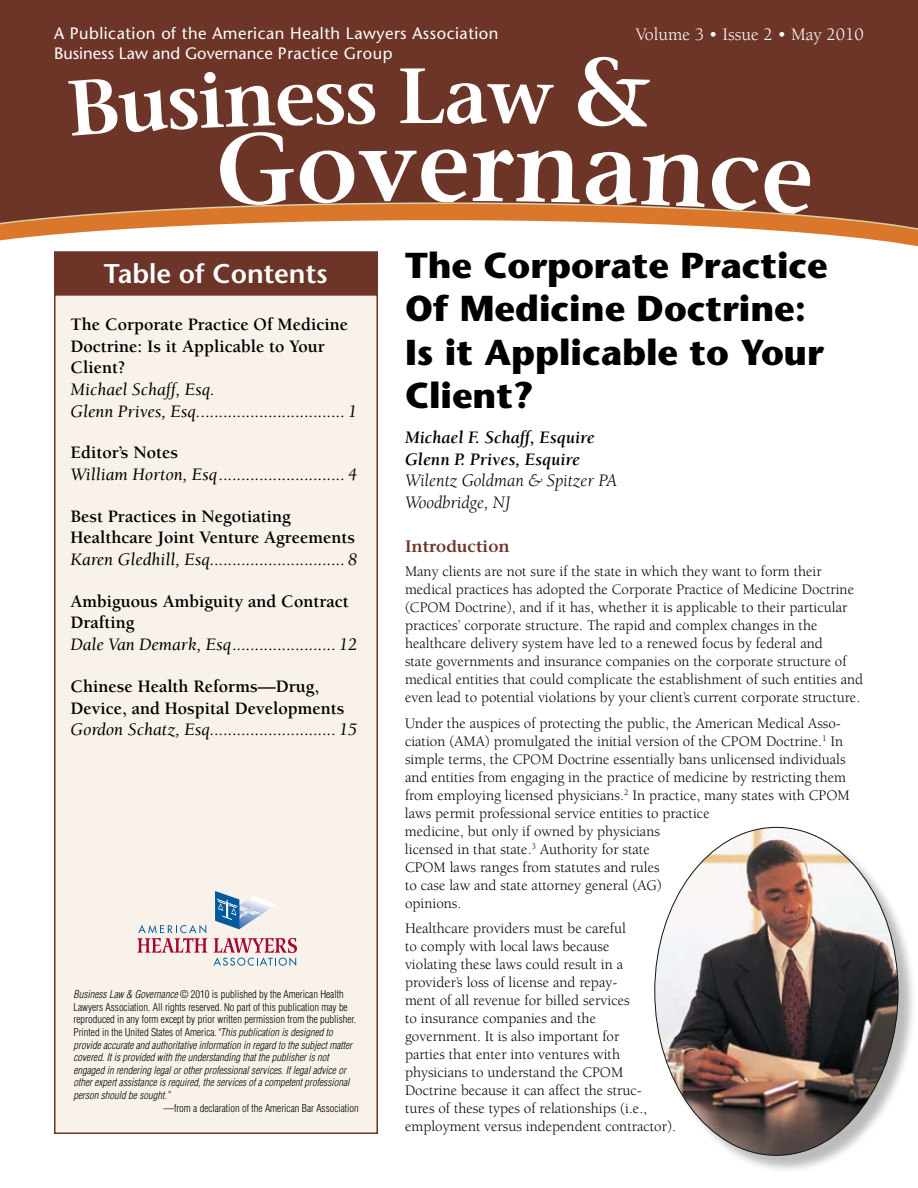
<style>
.page{position:relative;width:918px;height:1188px;background:#fff}
.page>*{position:absolute;margin:0;border:0;box-sizing:border-box;transform-origin:0 0}
.t1{font:600 100.5px "Stone Serif";color:#fff}
.t2{font:600 78px "Stone Serif";color:#fff}
.t3{font:700 36px/43.2px "Stone Sans";color:#000}
.t4{font:600 27px "Stone Sans";color:#fff}
.t5{font:italic 18px/21.6px "Berkeley";color:#000}
.t6{font:700 18px/21.6px "Berkeley";color:#000}
.t7{font:italic 700 18px/21.6px "Berkeley";color:#000}
.t8{font:italic 18px/21.6px "Berkeley";color:#000}
.t9{font:18px "Berkeley";color:#fff}
.t10{font:16.5px/19.8px "Stone Sans";letter-spacing:.03em;color:#fff}
.t11{font:600 16.5px "Stone Serif";color:#6d3527}
.t12{font:15px/18px "Berkeley";color:#000}
.t13{font:italic 300 condensed 10.5px/12.6px "Helvetica";color:#000}
.t14{font:300 condensed 10.5px "Helvetica";color:#000}
.s1{font-style:normal}
</style>
<div class="page">
<div style="left:0;top:0;width:918px;height:233px;background:#6d3527"></div>
<svg style="left:24px;top:202px;width:834px;height:18px"></svg>
<svg style="left:0;top:220px;width:918px;height:27px"></svg>
<div style="left:54px;top:251px;width:324px;height:44px;background:#6d3527;border:2px solid #6d3527"></div>
<div style="left:657px;top:829px;width:260px;height:345px;background:#000;opacity:.27"></div>
<img style="left:655px;top:827px;width:243px;height:328px">
<div style="left:54px;top:294px;width:324px;height:840px;background:#f8f2eb;border:2px solid #6d3527"></div>
<svg style="left:215px;top:891px;width:61px;height:38px"></svg>
<svg style="left:137px;top:925px;width:70px;height:28px"></svg>
<svg style="left:214px;top:938px;width:83px;height:28px"></svg>
<svg style="left:68px;top:202px;width:307px;height:4px"></svg>
<svg style="left:516px;top:202px;width:296px;height:14px"></svg>
<p class="t10" style="left:54px;top:24px;width:446px">A Publication of the American Health Lawyers Association<br>Business Law and Governance Practice Group</p>
<p class="t9" style="left:636px;top:25px;width:230px">Volume 3 • Issue 2 • May 2010</p>
<h2 class="t2" style="left:398px;top:49px;width:92px">La</h2>
<h1 class="t1" style="left:358px;top:106px;width:156px">ver</h1>
<h3 class="t4" style="left:104px;top:257px;width:225px">Table of Contents</h3>
<p class="t6" style="left:70px;top:314px;width:279px">The Corporate Practice Of Medicine<br>Doctrine: Is it Applicable to Your<br>Client?</p>
<p class="t5" style="left:70px;top:379px;width:288px">Michael Schaff, Esq.<br>Glenn Prives, Esq................................. 1</p>
<p class="t6" style="left:70px;top:442px;width:109px">Editor’s Notes</p>
<p class="t5" style="left:70px;top:464px;width:288px">William Horton, Esq............................ 4</p>
<p class="t6" style="left:70px;top:506px;width:286px">Best Practices in Negotiating<br>Healthcare Joint Venture Agreements</p>
<p class="t5" style="left:70px;top:549px;width:288px">Karen Gledhill, Esq.............................. 8</p>
<p class="t6" style="left:70px;top:591px;width:280px">Ambiguous Ambiguity and Contract<br>Drafting</p>
<p class="t5" style="left:70px;top:634px;width:288px">Dale Van Demark, Esq....................... 12</p>
<p class="t6" style="left:70px;top:676px;width:275px">Chinese Health Reforms—Drug,<br>Device, and Hospital Developments</p>
<p class="t5" style="left:70px;top:719px;width:288px">Gordon Schatz, Esq............................ 15</p>
<p class="t13" style="left:73px;top:988px;width:284px">Business Law &amp; Governance <span class="s1">© 2010 is published by the American Health Lawyers Association. All rights reserved. No part of this publication may be reproduced in any form except by prior written permission from the publisher.<br>Printed in the United States of America.</span>“This publication is designed to provide accurate and authoritative information in regard to the subject matter covered. It is provided with the understanding that the publisher is not engaged in rendering legal or other professional services. If legal advice or other expert assistance is required, the services of a competent professional person should be sought.”</p>
<p class="t14" style="left:164px;top:1101px;width:197px">—from a declaration of the American Bar Association</p>
<h3 class="t3" style="left:405px;top:244px;width:424px">The Corporate Practice<br>Of Medicine Doctrine:<br>Is it Applicable to Your<br>Client?</h3>
<p class="t7" style="left:405px;top:427px;width:191px">Michael F. Schaff, Esquire<br>Glenn P. Prives, Esquire</p>
<p class="t8" style="left:405px;top:470px;width:214px">Wilentz Goldman &amp; Spitzer PA<br>Woodbridge, NJ</p>
<p class="t11" style="left:405px;top:536px;width:106px">Introduction</p>
<p class="t12" style="left:405px;top:563px;width:460px">Many clients are not sure if the state in which they want to form their medical practices has adopted the Corporate Practice of Medicine Doctrine (CPOM Doctrine), and if it has, whether it is applicable to their particular practices’ corporate structure. The rapid and complex changes in the healthcare delivery system have led to a renewed focus by federal and<br>state governments and insurance companies on the corporate structure of medical entities that could complicate the establishment of such entities and even lead to potential violations by your client’s current corporate structure.</p>
<p class="t12" style="left:405px;top:715px;width:446px">Under the auspices of protecting the public, the American Medical Asso&shy;ciation (AMA) promulgated the initial version of the CPOM Doctrine.<sup>1</sup> In simple terms, the CPOM Doctrine essentially bans unlicensed individuals and entities from engaging in the practice of medicine by restricting them from employing licensed physicians.<sup>2</sup> In practice, many states with CPOM laws permit professional service entities to practice<br>medicine, but only if owned by physicians<br>licensed in that state.<sup>3</sup> Authority for state<br>CPOM laws ranges from statutes and rules<br>to case law and state attorney general (AG)<br>opinions.</p>
<p class="t12" style="left:405px;top:920px;width:272px">Healthcare providers must be careful<br>to comply with local laws because<br>violating these laws could result in a provider’s loss of license and repay-<br>ment of all revenue for billed services<br>to insurance companies and the<br>government. It is also important for<br>parties that enter into ventures with physicians to understand the CPOM Doctrine because it can affect the struc-<br>tures of these types of relationships (i.e., employment versus independent contractor).</p>
</div>
